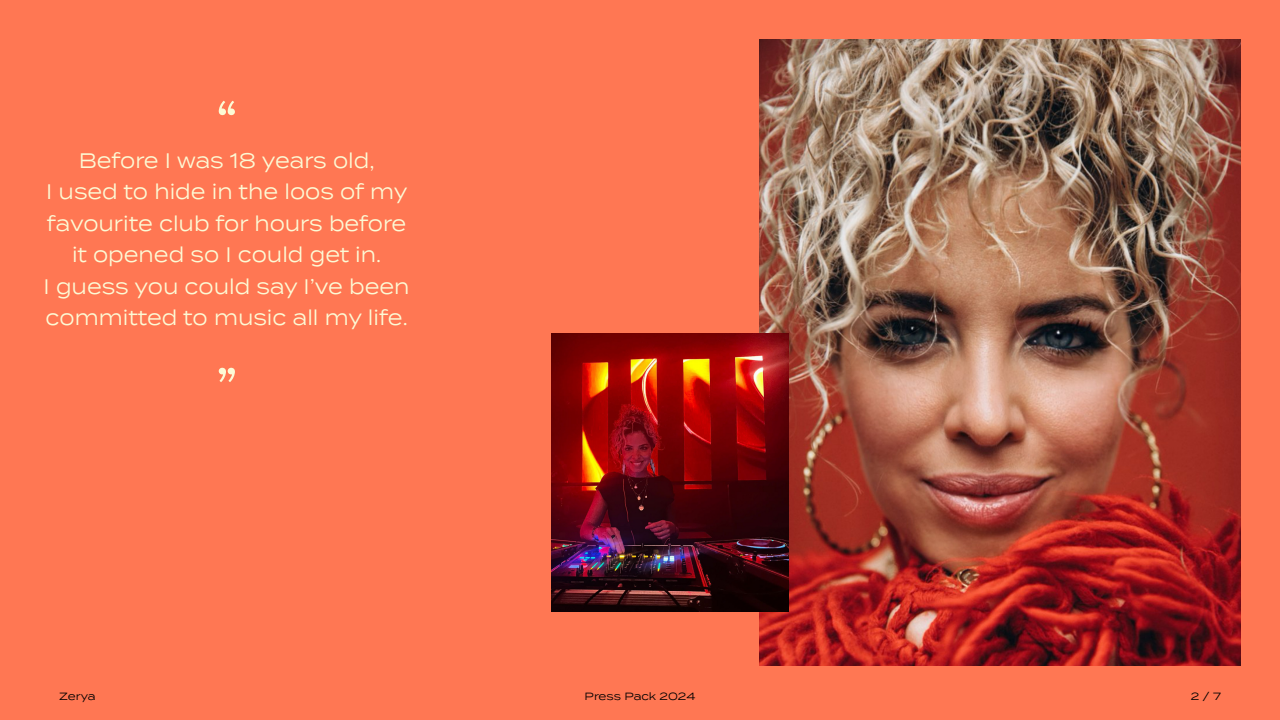
<style>
.page{position:relative;width:1280px;height:720px;background:#ff7753}
.page>*{position:absolute;margin:0;border:0;box-sizing:border-box;transform-origin:0 0}
.t1{font:60px "Termina";color:#fcfad5}
.t2{font:21px/31.5px "Termina";color:#fcfad5;text-align:center;scale:.93 1}
.t3{font:10.5px "Termina";color:#000}
</style>
<div class="page">
<img style="left:759px;top:39px;width:482px;height:627px">
<img style="left:552px;top:333px;width:236px;height:278px">
<h1 class="t1" style="left:214px;top:80px;width:26px">“</h1>
<p class="t2" style="left:44px;top:144px;width:395px">Before I was 18 years old,<br>I used to hide in the loos of my favourite club for hours before it opened so I could get in.<br>I guess you could say I’ve been committed to music all my life.</p>
<h1 class="t1" style="left:214px;top:346px;width:26px">”</h1>
<p class="t3" style="left:59px;top:689px;width:38px">Zerya</p>
<p class="t3" style="left:585px;top:689px;width:112px">Press Pack 2024</p>
<p class="t3" style="left:1191px;top:688px;width:32px">2 / 7</p>
</div>
